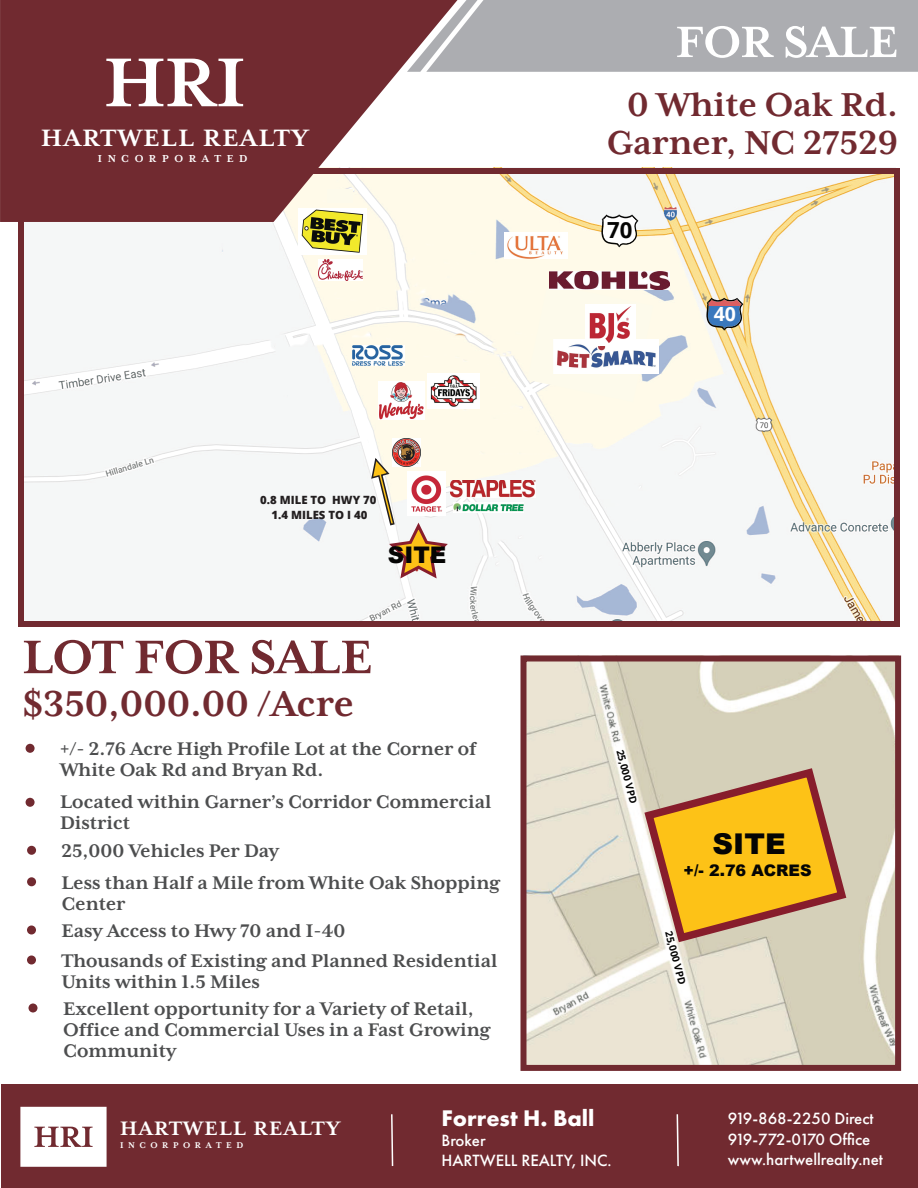
<style>
.page{position:relative;width:918px;height:1188px;background:#fff}
.page>*{position:absolute;margin:0;border:0;box-sizing:border-box;transform-origin:0 0}
.t1{font:700 79.35px "Mrs Eaves XL Serif OT";color:#fff}
.t2{font:700 54px "Mrs Eaves XL Serif OT";letter-spacing:-.01em;color:#712a30}
.t3{font:700 50.4px "Mrs Eaves XL Serif OT";color:#fff}
.t4{font:700 41.25px "Mrs Eaves XL Serif OT";color:#712a30}
.t5{font:700 38.1px/38.1px "Mrs Eaves XL Serif OT";color:#712a30;text-align:center}
.t6{font:900 28.65px "Arial";color:#050504}
.t7{font:700 27.15px "Mrs Eaves XL Serif OT";letter-spacing:.06em;color:#fff}
.t8{font:700 23.4px "Futura PT";color:#fff}
.t9{font:900 22.95px "Arial";color:#050504}
.t10{font:700 22.35px "Mrs Eaves XL Serif OT";letter-spacing:.06em;color:#fff}
.t11{font:700 22.2px "Open Sans";color:#050504}
.t12{font:700 21px/21px "Mrs Eaves XL Serif OT";color:#4d4e4f}
.t13{font:700 19.5px "Open Sans";color:#fff}
.t14{font:500 16.95px/20.5px "Futura PT";color:#fff}
.t15{font:900 15.9px "Arial";color:#050504}
.t16{font:700 11.7px "Mrs Eaves XL Serif OT";letter-spacing:.485em;color:#fff}
.t17{font:800 11.4px/15.3px "Open Sans";color:#231f20;text-align:center}
.t18{font:700 10.05px "Open Sans";color:#050504}
.t19{font:700 9.6px "Mrs Eaves XL Serif OT";letter-spacing:.485em;color:#fff}
</style>
<div class="page">
<img style="left:25px;top:175px;width:868px;height:445px">
<div style="left:458px;top:0;width:460px;height:72px;background:#acadb1"></div>
<div style="left:1px;top:1084px;width:917px;height:104px;background:#712a30"></div>
<svg style="left:676px;top:1114px;width:3px;height:53px"></svg>
<svg style="left:20px;top:1107px;width:87px;height:60px;background:#eee6e7"></svg>
<svg style="left:391px;top:1114px;width:3px;height:52px"></svg>
<div style="left:26px;top:744px;width:9px;height:9px;background:#712a30;border-radius:50%"></div>
<div style="left:26px;top:798px;width:9px;height:9px;background:#712a30;border-radius:50%"></div>
<div style="left:27px;top:846px;width:9px;height:9px;background:#712a30;border-radius:50%"></div>
<div style="left:27px;top:877px;width:9px;height:9px;background:#712a30;border-radius:50%"></div>
<img style="left:523px;top:655px;width:375px;height:409px">
<svg style="left:640px;top:764px;width:211px;height:183px;background:#e1b65c"></svg>
<div style="left:520px;top:656px;width:381px;height:415px;border:6px solid #712a30"></div>
<svg style="left:601px;top:214px;width:37px;height:33px"></svg>
<svg style="left:706px;top:298px;width:37px;height:33px"></svg>
<div style="left:18px;top:168px;width:882px;height:459px;border:6px solid #712a30"></div>
<div style="left:27px;top:926px;width:9px;height:8px;background:#712a30;border-radius:50%"></div>
<div style="left:27px;top:956px;width:9px;height:8px;background:#712a30;border-radius:50%"></div>
<div style="left:28px;top:1004px;width:10px;height:8px;background:#712a30;border-radius:50%"></div>
<img style="left:392px;top:438px;width:29px;height:18px">
<img style="left:428px;top:373px;width:52px;height:35px">
<img style="left:352px;top:345px;width:53px;height:21px">
<svg style="left:0;top:0;width:458px;height:222px;fill:#712a30"></svg>
<div style="left:74px;top:12px;width:203px;height:141px;background:#712a30"></div>
<div style="left:327px;top:189px;width:25px;height:13px;background:#fdfaeb"></div>
<div style="left:527px;top:284px;width:126px;height:118px;background:#fdfaeb"></div>
<img style="left:451px;top:480px;width:84px;height:18px">
<img style="left:453px;top:502px;width:71px;height:11px">
<img style="left:378px;top:381px;width:46px;height:39px">
<img style="left:318px;top:260px;width:45px;height:21px">
<img style="left:554px;top:339px;width:104px;height:34px">
<img style="left:549px;top:272px;width:120px;height:18px">
<img style="left:585px;top:305px;width:51px;height:41px">
<img style="left:298px;top:209px;width:69px;height:45px">
<img style="left:504px;top:232px;width:63px;height:27px">
<svg style="left:370px;top:456px;width:81px;height:125px"></svg>
<h1 class="t1" style="left:104px;top:43px;width:142px">HRI</h1>
<p class="t7" style="left:41px;top:124px;width:269px">HARTWELL REALTY</p>
<p class="t16" style="left:98px;top:153px;width:151px">INCORPORATED</p>
<p class="t17" style="left:260px;top:492px;width:118px">0.8 MILE TO HWY 70<br>1.4 MILES TO I 40</p>
<p class="t9" style="left:388px;top:538px;width:60px">SITE</p>
<h2 class="t2" style="left:23px;top:630px;width:351px">LOT FOR SALE</h2>
<h3 class="t4" style="left:23px;top:683px;width:332px">$350,000.00 /Acre</h3>
<p class="t12" style="left:60px;top:739px;width:418px">+/- 2.76 Acre High Profile Lot at the Corner of<br>White Oak Rd and Bryan Rd.</p>
<p class="t12" style="left:60px;top:791px;width:433px">Located within Garner’s Corridor Commercial<br>District</p>
<p class="t12" style="left:62px;top:835px;width:440px;line-height:31.5px">25,000 Vehicles Per Day<br>Less than Half a Mile from White Oak Shopping</p>
<p class="t12" style="left:62px;top:893px;width:66px">Center</p>
<p class="t12" style="left:61px;top:916px;width:437px;line-height:30px">Easy Access to Hwy 70 and I-40<br>Thousands of Existing and Planned Residential</p>
<p class="t12" style="left:61px;top:968px;width:414px;line-height:27px">Units within 1.5 Miles<br>Excellent opportunity for a Variety of Retail,</p>
<p class="t12" style="left:63px;top:1019px;width:429px">Office and Commercial Uses in a Fast Growing<br>Community</p>
<h3 class="t3" style="left:676px;top:17px;width:224px">FOR SALE</h3>
<h3 class="t5" style="left:606px;top:86px;width:293px">0 White Oak Rd.<br>Garner, NC 27529</h3>
<p class="t11" style="left:607px;top:214px;width:27px">70</p>
<p class="t13" style="left:714px;top:300px;width:24px">40</p>
<p class="t18" style="left:627px;top:748px;width:56px;rotate:75deg">25,000 VPD</p>
<h3 class="t6" style="left:713px;top:822px;width:75px">SITE</h3>
<p class="t15" style="left:684px;top:858px;width:130px">+/- 2.76 ACRES</p>
<p class="t18" style="left:675px;top:929px;width:56px;rotate:75deg">25,000 VPD</p>
<p class="t10" style="left:120px;top:1117px;width:221px">HARTWELL REALTY</p>
<p class="t19" style="left:120px;top:1140px;width:125px">INCORPORATED</p>
<p class="t8" style="left:441px;top:1103px;width:155px">Forrest H. Ball</p>
<p class="t14" style="left:441px;top:1130px;width:172px">Broker<br>HARTWELL REALTY, INC.</p>
<p class="t14" style="left:728px;top:1108px;width:157px">919-868-2250 Direct<br>919-772-0170 Office www.hartwellrealty.net</p>
</div>
